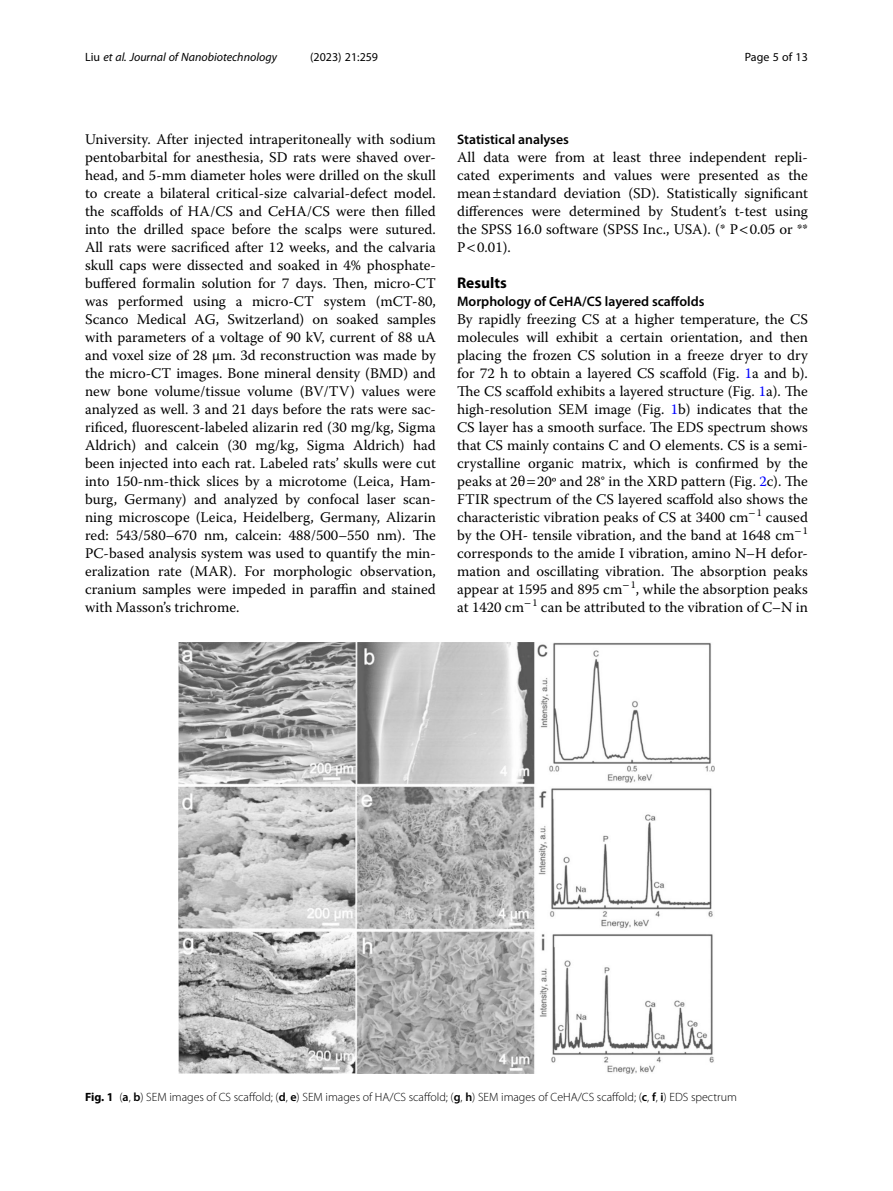
<style>
.page{position:relative;width:893px;height:1191px;background:#fff}
.page>*{position:absolute;margin:0;border:0;box-sizing:border-box;transform-origin:0 0}
.Head_1{font:700 15.45px "Myriad Pro";color:#000}
.Body_Text{font:14.7px/18px "Warnock Pro";color:#000;text-align:justify}
.Head_2_After_1{font:600 13.8px "Myriad Pro";color:#000}
.Head_2{font:600 13.8px "Myriad Pro";color:#000}
.Figure_Caption{font:300 12px "Myriad Pro";color:#000}
.t1{font:italic 12px "Myriad Pro";color:#000}
.t2{font:12px "Myriad Pro";color:#000}
.s1{font-style:normal}
.s2{color:#00f}
.s3{font-weight:700}
.s4{font-weight:600}
</style>
<div class="page">
<img style="left:178px;top:642px;width:536px;height:432px">
<p class="t1" style="left:85px;top:50px;width:193px"><span class="s1">Liu</span> et al. Journal of Nanobiotechnology</p>
<p class="t2" style="left:310px;top:50px;width:70px">(2023) 21:259</p>
<p class="t2" style="left:745px;top:50px;width:65px">Page 5 of 13</p>
<p class="Body_Text" style="left:85px;top:130px;width:352px">University. After injected intraperitoneally with sodium pentobarbital for anesthesia, SD rats were shaved over&shy;head, and 5-mm diameter holes were drilled on the skull to create a bilateral critical-size calvarial-defect model. the scaffolds of HA/CS and CeHA/CS were then filled into the drilled space before the scalps were sutured.<br>All rats were sacrificed after 12 weeks, and the calvaria skull caps were dissected and soaked in 4% phosphate&shy;buffered formalin solution for 7 days. Then, micro-CT was performed using a micro-CT system (mCT-80, Scanco Medical AG, Switzerland) on soaked samples with parameters of a voltage of 90 kV, current of 88 uA and voxel size of 28 μm. 3d reconstruction was made by the micro-CT images. Bone mineral density (BMD) and new bone volume/tissue volume (BV/TV) values were analyzed as well. 3 and 21 days before the rats were sac&shy;rificed, fluorescent-labeled alizarin red (30 mg/kg, Sigma Aldrich) and calcein (30 mg/kg, Sigma Aldrich) had been injected into each rat. Labeled rats’ skulls were cut into 150-nm-thick slices by a microtome (Leica, Ham&shy;burg, Germany) and analyzed by confocal laser scan&shy;ning microscope (Leica, Heidelberg, Germany, Alizarin red: 543/580–670 nm, calcein: 488/500–550 nm). The PC-based analysis system was used to quantify the min&shy;eralization rate (MAR). For morphologic observation, cranium samples were impeded in paraffin and stained with Masson’s trichrome.</p>
<p class="Head_2" style="left:457px;top:131px;width:113px">Statistical analyses</p>
<p class="Body_Text" style="left:457px;top:148px;width:352px">All data were from at least three independent repli&shy;cated experiments and values were presented as the mean standard deviation (SD). Statistically significant differences were determined by Student’s t-test using the SPSS 16.0 software (SPSS Inc., USA). (* P 0.05 or ** P 0.01).</p>
<p class="Head_1" style="left:457px;top:273px;width:51px">Results</p>
<p class="Head_2_After_1" style="left:457px;top:293px;width:249px">Morphology of CeHA/CS layered scaffolds</p>
<p class="Body_Text" style="left:457px;top:310px;width:352px">By rapidly freezing CS at a higher temperature, the CS molecules will exhibit a certain orientation, and then placing the frozen CS solution in a freeze dryer to dry for 72 h to obtain a layered CS scaffold (Fig. <span class="s2">1</span>a and b).<br>The CS scaffold exhibits a layered structure (Fig. <span class="s2">1</span>a). The high-resolution SEM image (Fig. <span class="s2">1</span>b) indicates that the CS layer has a smooth surface. The EDS spectrum shows that CS mainly contains C and O elements. CS is a semi&shy;crystalline organic matrix, which is confirmed by the peaks at 2θ 20º and 28° in the XRD pattern (Fig. <span class="s2">2</span>c). The FTIR spectrum of the CS layered scaffold also shows the characteristic vibration peaks of CS at 3400 cm<sup>−</sup><sup>1</sup> caused by the OH- tensile vibration, and the band at 1648 cm<sup>−</sup><sup>1 </sup>corresponds to the amide I vibration, amino N–H defor&shy;mation and oscillating vibration. The absorption peaks appear at 1595 and 895 cm<sup>−</sup><sup>1</sup>, while the absorption peaks at 1420 cm<sup>−</sup><sup>1</sup> can be attributed to the vibration of C–N in</p>
<p class="Figure_Caption" style="left:85px;top:1090px;width:653px"><span class="s3">Fig. 1</span> (<span class="s4">a</span>, <span class="s4">b</span>) SEM images of CS scaffold; (<span class="s4">d</span>, <span class="s4">e</span>) SEM images of HA/CS scaffold; (<span class="s4">g</span>, <span class="s4">h</span>) SEM images of CeHA/CS scaffold; (<span class="s4">c</span>, <span class="s4">f</span>, <span class="s4">i</span>) EDS spectrum</p>
</div>
